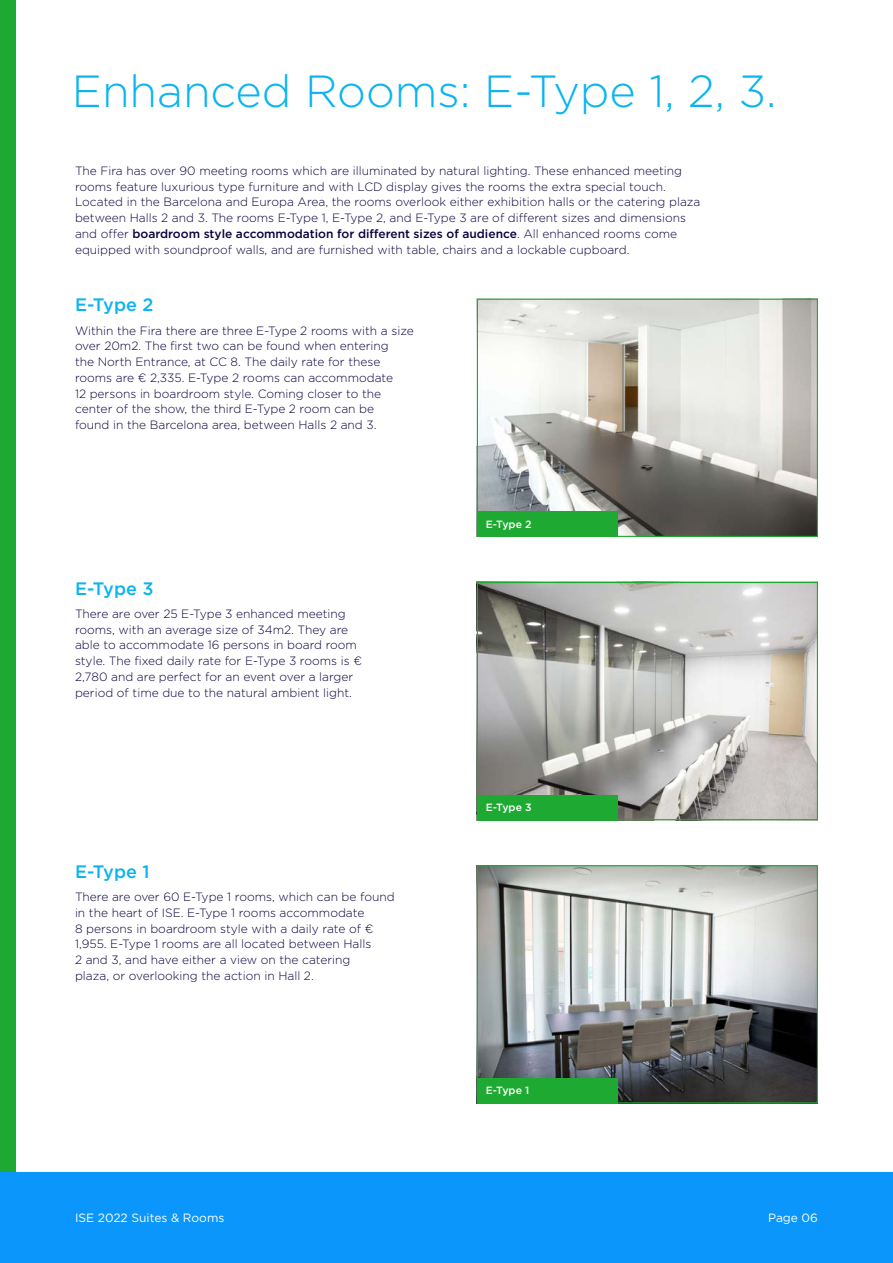
<style>
.page{position:relative;width:893px;height:1263px;background:#fff}
.page>*{position:absolute;margin:0;border:0;box-sizing:border-box;transform-origin:0 0}
.t1{font:300 45px "Gotham";color:#0ab4f0}
.t2{font:500 18px "Gotham";color:#0ab4f0}
.t3{font:300 12px/15.8px "Gotham";color:#0a003c}
.t4{font:12px "Gotham";color:#fff}
.t5{font:500 10.5px "Gotham";color:#fff}
.s1{font-weight:500}
</style>
<div class="page">
<div style="left:0;top:0;width:15px;height:1173px;background:#1eaa32"></div>
<img style="left:479px;top:867px;width:337px;height:234px">
<div style="left:477px;top:865px;width:341px;height:238px;border:1px solid #1eaa32"></div>
<div style="left:477px;top:1078px;width:141px;height:25px;background:#1eaa32"></div>
<img style="left:479px;top:301px;width:337px;height:234px">
<div style="left:477px;top:299px;width:341px;height:238px;border:1px solid #1eaa32"></div>
<div style="left:477px;top:512px;width:141px;height:25px;background:#1eaa32"></div>
<img style="left:479px;top:584px;width:337px;height:234px">
<div style="left:477px;top:582px;width:341px;height:238px;border:1px solid #1eaa32"></div>
<div style="left:477px;top:795px;width:141px;height:25px;background:#1eaa32"></div>
<div style="left:0;top:1173px;width:893px;height:90px;background:#0a96fa"></div>
<h1 class="t1" style="left:72px;top:62px;width:706px">Enhanced Rooms: E-Type 1, 2, 3.</h1>
<p class="t3" style="left:75px;top:162px;width:627px">The Fira has over 90 meeting rooms which are illuminated by natural lighting. These enhanced meeting rooms feature luxurious type furniture and with LCD display gives the rooms the extra special touch.<br>Located in the Barcelona and Europa Area, the rooms overlook either exhibition halls or the catering plaza between Halls 2 and 3. The rooms E-Type 1, E-Type 2, and E-Type 3 are of different sizes and dimensions and offer <span class="s1">boardroom style accommodation for different sizes of audience</span>. All enhanced rooms come equipped with soundproof walls, and are furnished with table, chairs and a lockable cupboard.</p>
<h2 class="t2" style="left:75px;top:293px;width:80px">E-Type 2</h2>
<p class="t3" style="left:75px;top:322px;width:340px">Within the Fira there are three E-Type 2 rooms with a size over 20m2. The first two can be found when entering<br>the North Entrance, at CC 8. The daily rate for these rooms are € 2,335. E-Type 2 rooms can accommodate<br>12 persons in boardroom style. Coming closer to the center of the show, the third E-Type 2 room can be<br>found in the Barcelona area, between Halls 2 and 3.</p>
<h2 class="t2" style="left:75px;top:576px;width:80px">E-Type 3</h2>
<p class="t3" style="left:75px;top:605px;width:288px">There are over 25 E-Type 3 enhanced meeting rooms, with an average size of 34m2. They are able to accommodate 16 persons in board room style. The fixed daily rate for E-Type 3 rooms is € 2,780 and are perfect for an event over a larger period of time due to the natural ambient light.</p>
<h2 class="t2" style="left:75px;top:860px;width:76px">E-Type 1</h2>
<p class="t3" style="left:75px;top:889px;width:321px">There are over 60 E-Type 1 rooms, which can be found in the heart of ISE. E-Type 1 rooms accommodate<br>8 persons in boardroom style with a daily rate of € 1,955. E-Type 1 rooms are all located between Halls<br>2 and 3, and have either a view on the catering<br>plaza, or overlooking the action in Hall 2.</p>
<p class="t5" style="left:486px;top:517px;width:47px">E-Type 2</p>
<p class="t5" style="left:486px;top:801px;width:47px">E-Type 3</p>
<p class="t5" style="left:486px;top:1084px;width:45px">E-Type 1</p>
<p class="t4" style="left:75px;top:1210px;width:151px">ISE 2022 Suites &amp; Rooms</p>
<p class="t4" style="left:768px;top:1210px;width:51px">Page 06</p>
</div>
